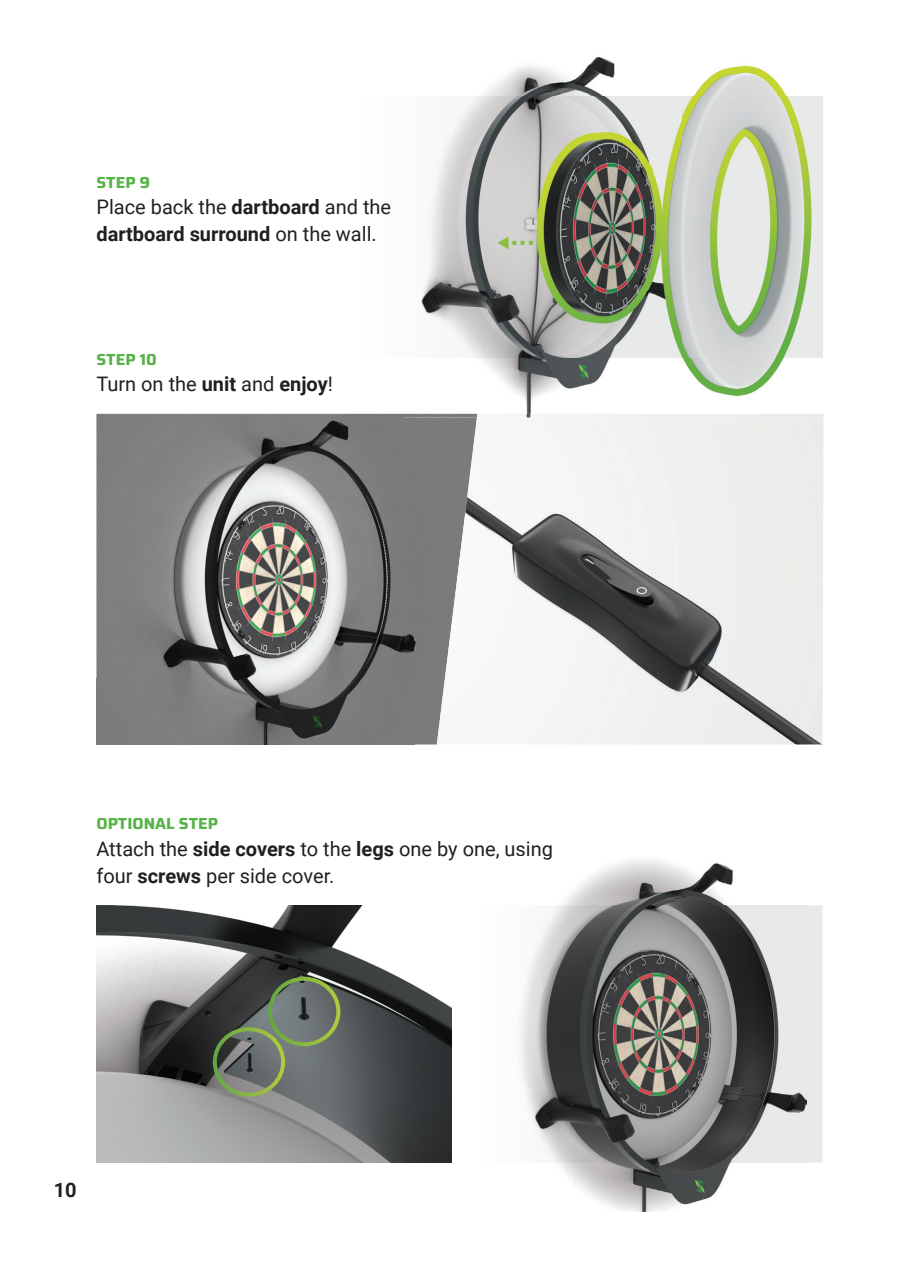
<style>
.page{position:relative;width:902px;height:1270px;background:#fff}
.page>*{position:absolute;margin:0;border:0;box-sizing:border-box;transform-origin:0 0}
.t1{font:20px/27px "Roboto";color:#231f20}
.t2{font:700 20px "Roboto";color:#231f20}
.t3{font:700 16px "Saira";color:#56b347}
.s1{font-weight:700}
</style>
<div class="page">
<div style="left:806px;top:905px;width:16px;height:257px;background:#e8eae8"></div>
<img style="left:96px;top:905px;width:355px;height:257px">
<img style="left:519px;top:859px;width:287px;height:352px">
<img style="left:519px;top:856px;width:34px;height:4px">
<img style="left:96px;top:414px;width:318px;height:330px">
<div style="left:414px;top:417px;width:23px;height:327px;background:#7b7b7a"></div>
<img style="left:437px;top:417px;width:386px;height:327px">
<div style="left:268px;top:977px;width:72px;height:69px;border:4px solid #fff;border-radius:50%"></div>
<div style="left:213px;top:1027px;width:72px;height:70px;border:4px solid #fff;border-radius:50%"></div>
<img style="left:484px;top:57px;width:339px;height:101px">
<img style="left:404px;top:357px;width:387px;height:57px">
<img style="left:421px;top:96px;width:401px;height:261px">
<img style="left:404px;top:414px;width:419px;height:3px">
<p class="t3" style="left:96px;top:169px;width:55px">STEP 9</p>
<p class="t1" style="left:96px;top:193px;width:296px">Place back the <span class="s1">dartboard</span> and the <span class="s1">dartboard surround</span> on the wall.</p>
<p class="t3" style="left:96px;top:346px;width:62px">STEP 10</p>
<p class="t1" style="left:96px;top:370px;width:238px">Turn on the <span class="s1">unit</span> and <span class="s1">enjoy</span>!</p>
<p class="t3" style="left:96px;top:811px;width:123px">OPTIONAL STEP</p>
<p class="t1" style="left:96px;top:834px;width:458px">Attach the <span class="s1">side covers</span> to the <span class="s1">legs</span> one by one, using four <span class="s1">screws</span> per side cover.</p>
<p class="t2" style="left:54px;top:1175px;width:24px">10</p>
</div>
